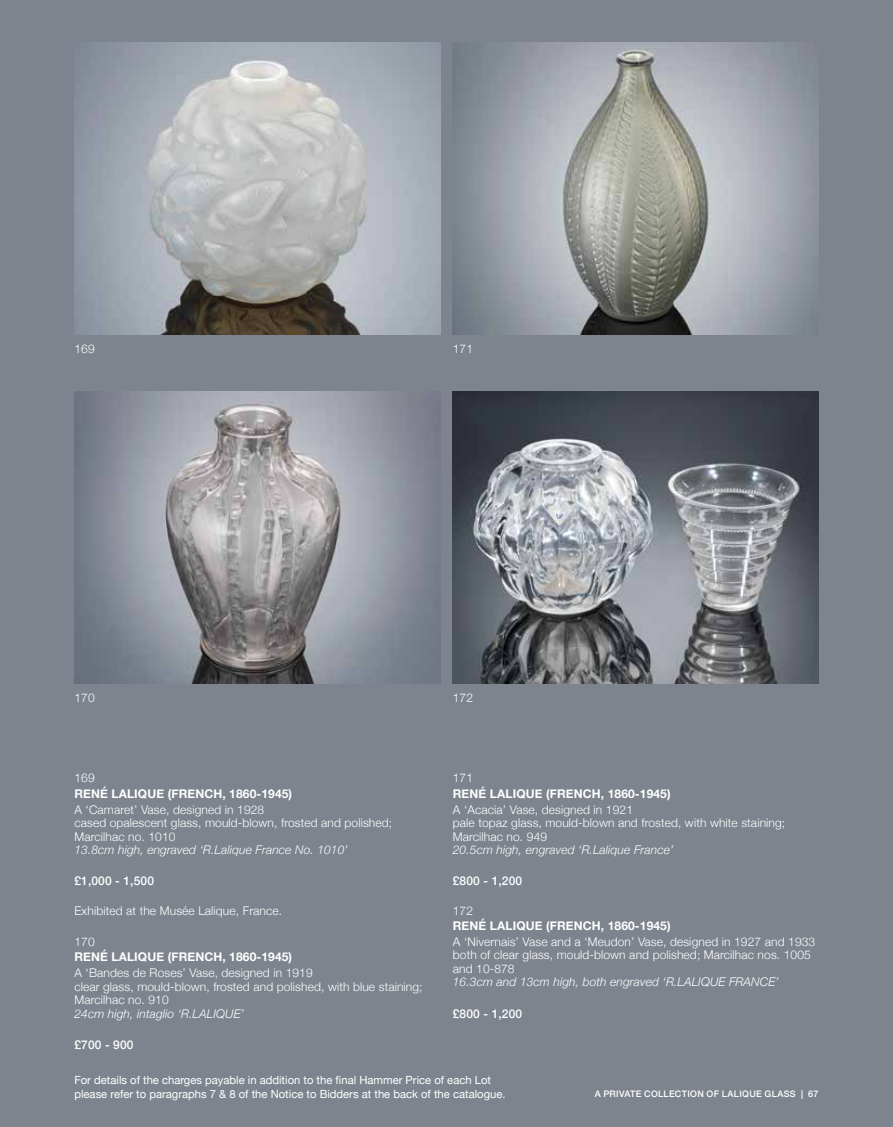
<style>
.page{position:relative;width:893px;height:1127px;background:#7d848d}
.page>*{position:absolute;margin:0;border:0;box-sizing:border-box;transform-origin:0 0}
.t1{font:300 12px/13.5px "Helvetica Neue";letter-spacing:.01em;color:#fff}
.t2{font:italic 300 12px "Helvetica Neue";letter-spacing:.01em;color:#fff}
.t3{font:700 12px "Helvetica Neue";letter-spacing:.01em;color:#fff}
.t4{font:500 12px "Helvetica Neue";letter-spacing:.01em;color:#fff}
.t5{font:11.25px/13.5px "Helvetica Neue";color:#fff}
.t6{font:500 9px "Helvetica Neue";letter-spacing:.035em;color:#fff}
</style>
<div class="page">
<img style="left:453px;top:43px;width:366px;height:292px">
<img style="left:74px;top:43px;width:366px;height:292px">
<img style="left:453px;top:391px;width:366px;height:293px">
<img style="left:74px;top:391px;width:366px;height:293px">
<p class="t1" style="left:74px;top:342px;width:22px">169</p>
<p class="t1" style="left:453px;top:342px;width:22px">171</p>
<p class="t1" style="left:74px;top:690px;width:22px">170</p>
<p class="t1" style="left:74px;top:770px;width:22px">169</p>
<p class="t3" style="left:74px;top:784px;width:219px">RENÉ LALIQUE (FRENCH, 1860-1945)</p>
<p class="t1" style="left:74px;top:802px;width:319px">A ‘Camaret’ Vase, designed in 1928<br>cased opalescent glass, mould-blown, frosted and polished;<br>Marcilhac no. 1010</p>
<p class="t2" style="left:74px;top:840px;width:275px">13.8cm high, engraved ‘R.Lalique France No. 1010’</p>
<p class="t4" style="left:74px;top:871px;width:81px">£1,000 - 1,500</p>
<p class="t1" style="left:74px;top:902px;width:209px">Exhibited at the Musée Lalique, France.</p>
<p class="t1" style="left:74px;top:934px;width:22px">170</p>
<p class="t3" style="left:74px;top:948px;width:219px">RENÉ LALIQUE (FRENCH, 1860-1945)</p>
<p class="t1" style="left:74px;top:965px;width:350px">A ‘Bandes de Roses’ Vase, designed in 1919<br>clear glass, mould-blown, frosted and polished, with blue staining;<br>Marcilhac no. 910</p>
<p class="t2" style="left:74px;top:1004px;width:171px">24cm high, intaglio ‘R.LALIQUE’</p>
<p class="t4" style="left:74px;top:1035px;width:61px">£700 - 900</p>
<p class="t1" style="left:453px;top:690px;width:22px">172</p>
<p class="t1" style="left:453px;top:770px;width:22px">171</p>
<p class="t3" style="left:453px;top:784px;width:219px">RENÉ LALIQUE (FRENCH, 1860-1945)</p>
<p class="t1" style="left:453px;top:802px;width:334px">A ‘Acacia’ Vase, designed in 1921<br>pale topaz glass, mould-blown and frosted, with white staining;<br>Marcilhac no. 949</p>
<p class="t2" style="left:453px;top:840px;width:222px">20.5cm high, engraved ‘R.Lalique France’</p>
<p class="t4" style="left:453px;top:871px;width:71px">£800 - 1,200</p>
<p class="t1" style="left:453px;top:902px;width:22px">172</p>
<p class="t3" style="left:453px;top:916px;width:219px">RENÉ LALIQUE (FRENCH, 1860-1945)</p>
<p class="t1" style="left:453px;top:934px;width:364px">A ‘Nivernais’ Vase and a ‘Meudon’ Vase, designed in 1927 and 1933 both of clear glass, mould-blown and polished; Marcilhac nos. 1005 and 10-878</p>
<p class="t2" style="left:453px;top:972px;width:327px">16.3cm and 13cm high, both engraved ‘R.LALIQUE FRANCE’</p>
<p class="t4" style="left:453px;top:1003px;width:71px">£800 - 1,200</p>
<p class="t5" style="left:74px;top:1074px;width:433px">For details of the charges payable in addition to the final Hammer Price of each Lot please refer to paragraphs 7 &amp; 8 of the Notice to Bidders at the back of the catalogue.</p>
<p class="t6" style="left:595px;top:1087px;width:225px">A PRIVATE COLLECTION OF LALIQUE GLASS | 67</p>
</div>
